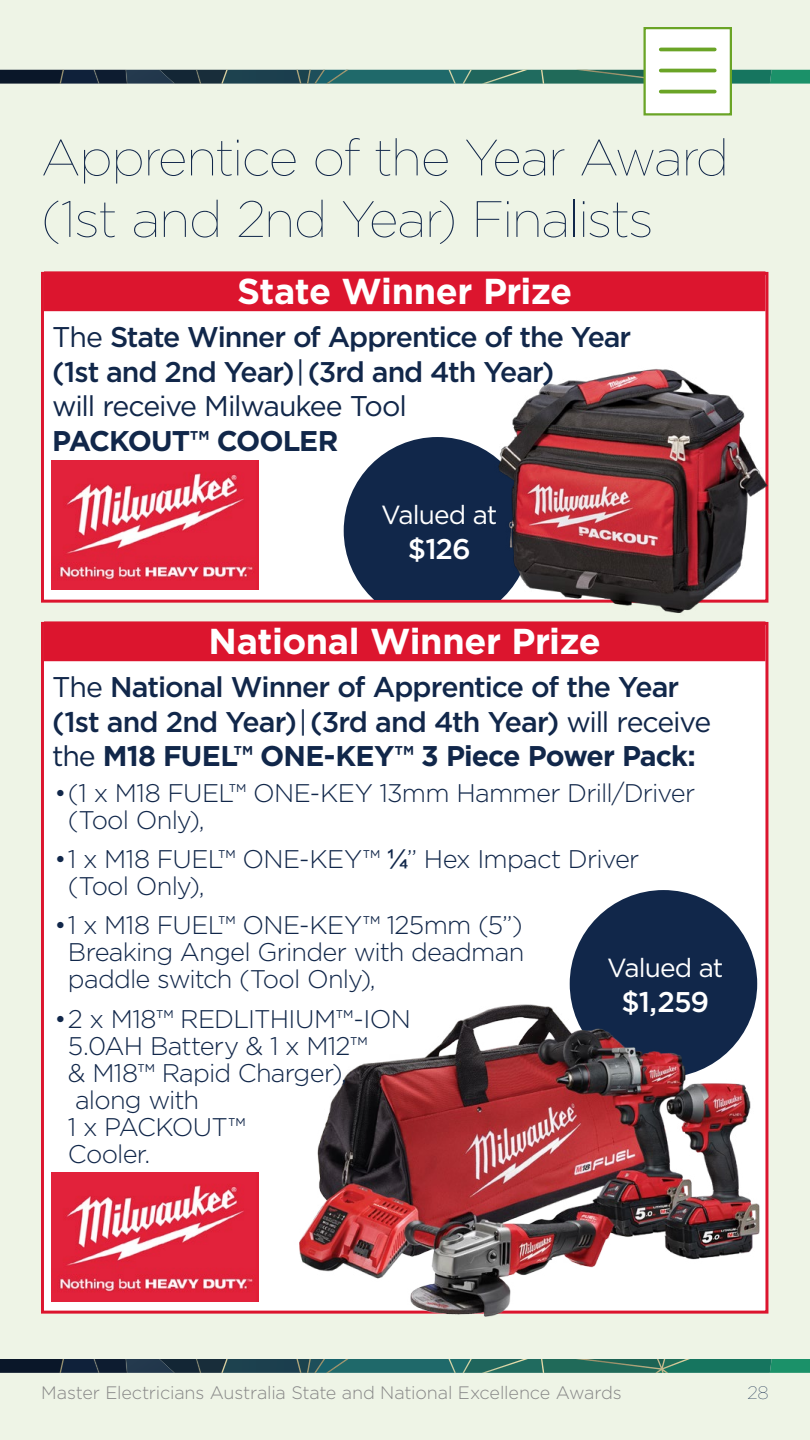
<style>
.page{position:relative;width:810px;height:1440px;background:#eef4e6}
.page>*{position:absolute;margin:0;border:0;box-sizing:border-box;transform-origin:0 0}
.H1_-_Heading_category{font:100 51px/61.5px "Gotham";letter-spacing:-.03em;color:#11274a}
.t1{font:700 36px "Gotham";letter-spacing:-.015em;color:#fff}
.t2{font:500 28.5px/34.5px "Gotham";letter-spacing:-.035em;color:#11274a}
.t3{font:500 28.5px "Gotham";letter-spacing:-.035em;color:#fff}
.t4{font:26.25px "Gotham";letter-spacing:-.035em;color:#fff}
.t5{font:300 25.5px/27px "Gotham";letter-spacing:-.03em;color:#11274a}
.t6{font:300 18px "Gotham";letter-spacing:-.01em;color:#878787}
.t7{font:100 18px "Gotham";color:#11274a}
.s1{font-weight:400}
.s2{font-weight:700}
.s3{font-family:"Arial";font-weight:400}
</style>
<div class="page">
<div style="left:42px;top:273px;width:725px;height:328px;background:#fff"></div>
<div style="left:44px;top:271px;width:721px;height:40px;background:#dc152e"></div>
<div style="left:41px;top:272px;width:727px;height:331px;border:3px solid #dc152e"></div>
<img style="left:52px;top:460px;width:206px;height:129px">
<div style="left:42px;top:623px;width:725px;height:689px;background:#fff"></div>
<div style="left:44px;top:621px;width:721px;height:40px;background:#dc152e"></div>
<div style="left:570px;top:890px;width:187px;height:188px;background:#11274a;border-radius:50%"></div>
<img style="left:52px;top:1172px;width:206px;height:129px">
<img style="left:269px;top:988px;width:493px;height:329px">
<svg style="left:344px;top:437px;width:150px;height:163px;background:#2f4261"></svg>
<img style="left:494px;top:366px;width:275px;height:247px">
<svg style="left:0;top:70px;width:810px;height:14px;background:#255858"></svg>
<svg style="left:0;top:1359px;width:810px;height:14px;background:#225956"></svg>
<div style="left:644px;top:27px;width:88px;height:89px;background:#fff;border:2px solid #6aa426"></div>
<hr style="left:661px;top:90px;width:54px;height:3px;background:#6aa426">
<hr style="left:661px;top:69px;width:54px;height:3px;background:#6aa426">
<hr style="left:661px;top:48px;width:54px;height:3px;background:#6aa426">
<h1 class="H1_-_Heading_category" style="left:41px;top:125px;width:689px">Apprentice of the Year Award (1st and 2nd Year) Finalists</h1>
<p class="t1" style="left:237px;top:267px;width:337px">State Winner Prize</p>
<p class="t2" style="left:52px;top:319px;width:581px"><span class="s1">The</span> State Winner of Apprentice of the Year (1st and 2nd Year) <span class="s1">|</span> (3rd and 4th Year)<br><span class="s1">will receive Milwaukee Tool<br></span><span class="s2">PACKOUT™ COOLER</span></p>
<p class="t4" style="left:381px;top:498px;width:118px">Valued at</p>
<p class="t3" style="left:408px;top:530px;width:64px">$126</p>
<p class="t1" style="left:209px;top:617px;width:394px">National Winner Prize</p>
<p class="t2" style="left:52px;top:670px;width:661px"><span class="s1">The</span> National Winner of Apprentice of the Year (1st and 2nd Year) <span class="s1">|</span> (3rd and 4th Year) <span class="s1">will receive the</span> <span class="s2">M18 FUEL™ ONE-KEY™ 3 Piece Power Pack:</span></p>
<p class="t5" style="left:68px;top:779px;width:629px;text-indent:-13px">•(1 x M18 FUEL™ ONE-KEY 13mm Hammer Drill/Driver (Tool Only),</p>
<p class="t5" style="left:68px;top:845px;width:573px;text-indent:-13px">•1 x M18 FUEL™ ONE-KEY™ <span class="s3">¼</span>” Hex Impact Driver (Tool Only),</p>
<p class="t5" style="left:68px;top:911px;width:458px;text-align:justify;text-indent:-13px">•1 x M18 FUEL™ ONE-KEY™ 125mm (5”)<br>Breaking Angel Grinder with deadman paddle switch (Tool Only),</p>
<p class="t5" style="left:68px;top:1005px;width:345px;text-indent:-13px">•2 x M18™ REDLITHIUM™-ION<br>5.0AH Battery &amp; 1 x M12™<br>&amp; M18™ Rapid Charger), along with<br>1 x PACKOUT™<br>Cooler.</p>
<p class="t4" style="left:607px;top:951px;width:118px">Valued at</p>
<p class="t3" style="left:621px;top:983px;width:89px">$1,259</p>
<p class="t6" style="left:41px;top:1381px;width:582px">Master Electricians Australia State and National Excellence Awards</p>
<p class="t7" style="left:747px;top:1381px;width:23px">28</p>
</div>
